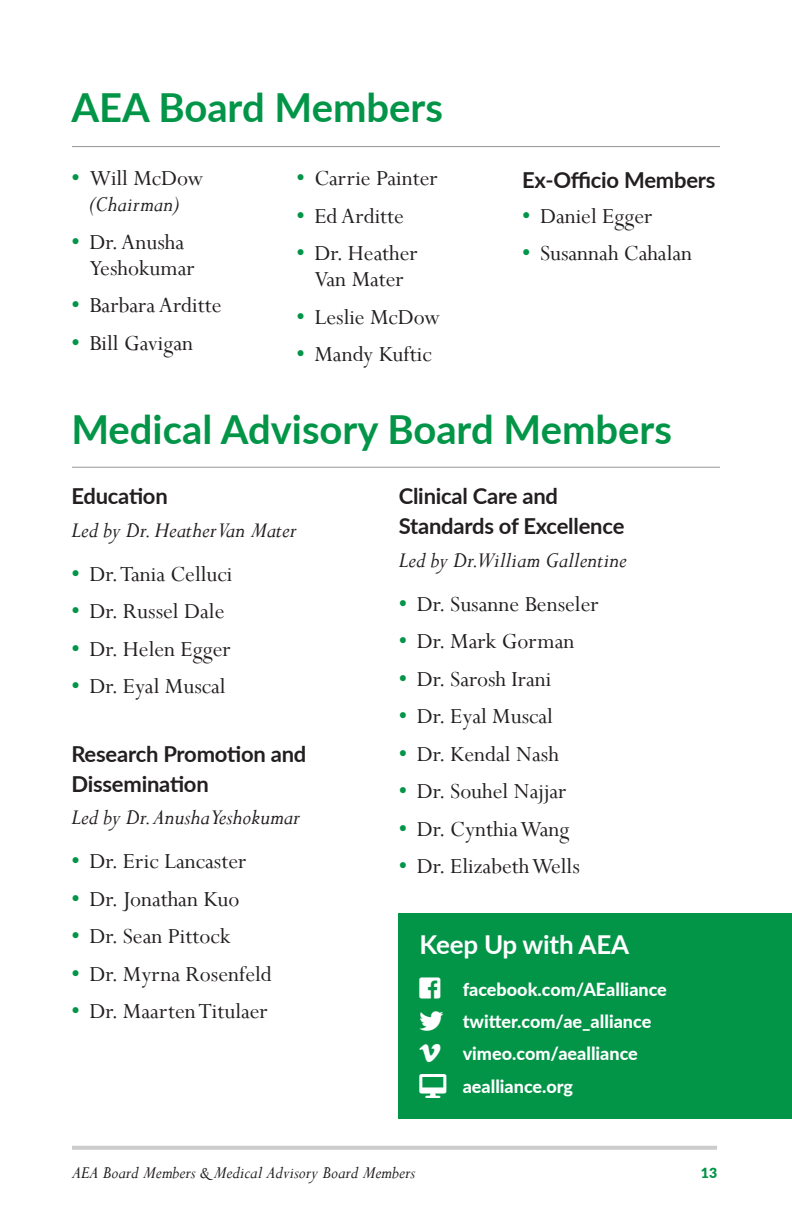
<style>
.page{position:relative;width:792px;height:1224px;background:#fff}
.page>*{position:absolute;margin:0;border:0;box-sizing:border-box;transform-origin:0 0}
.Heading_1{font:700 40px "Lato";color:#029548}
.Heading_2{font:700 26px "Lato";letter-spacing:-.01em;color:#fff}
.t1{font:24px/26px "Perpetua";color:#231f20}
.MAB__Led_By{font:italic 24px/26px "Perpetua";color:#231f20;text-align:center}
.Reduced_Size_Text{font:24px "Font Awesome 5 Brands";color:#fff}
.MAB_Column_Heading{font:700 22px/30px "Lato";letter-spacing:-.01em;color:#231f20}
.Right_align_caption{font:italic 19px "Perpetua";color:#231f20}
.Reduced_Size_Text-2{font:800 18px "Lato";color:#fff}
.Right_align_caption-2{font:900 14px "Lato";color:#029548}
.s1{font-weight:700;font-style:normal;color:#029548}
.s2{font-style:normal}
.s3{font-weight:700;color:#029548}
</style>
<div class="page">
<hr style="left:72px;top:1146px;width:645px;height:4px;background:#cdcccc">
<hr style="left:72px;top:146px;width:648px;height:1px;background:#969798">
<hr style="left:72px;top:467px;width:648px;height:1px;background:#969798">
<div style="left:399px;top:913px;width:393px;height:206px;background:#029548"></div>
<p class="Heading_1" style="left:71px;top:78px;width:373px">AEA Board Members</p>
<p class="MAB__Led_By" style="left:71px;top:165px;width:134px"><span class="s1">•</span> <span class="s2">Will McDow </span>(Chairman)</p>
<p class="t1" style="left:89px;top:228px;width:107px;text-indent:-18px"><span class="s3">•</span> Dr. Anusha<br>Yeshokumar</p>
<p class="t1" style="left:71px;top:292px;width:152px"><span class="s3">•</span> Barbara Arditte</p>
<p class="t1" style="left:71px;top:329px;width:123px"><span class="s3">•</span> Bill Gavigan</p>
<p class="t1" style="left:296px;top:165px;width:143px"><span class="s3">•</span> Carrie Painter</p>
<p class="t1" style="left:296px;top:202px;width:109px"><span class="s3">•</span> Ed Arditte</p>
<p class="t1" style="left:296px;top:240px;width:123px;text-align:center"><span class="s3">•</span> Dr. Heather<br>Van Mater</p>
<p class="t1" style="left:296px;top:303px;width:145px"><span class="s3">•</span> Leslie McDow</p>
<p class="t1" style="left:296px;top:341px;width:137px"><span class="s3">•</span> Mandy Kuftic</p>
<p class="MAB_Column_Heading" style="left:522px;top:164px;width:195px">Ex-Officio Members</p>
<p class="t1" style="left:522px;top:203px;width:132px"><span class="s3">•</span> Daniel Egger</p>
<p class="t1" style="left:522px;top:240px;width:172px"><span class="s3">•</span> Susannah Cahalan</p>
<p class="Heading_1" style="left:71px;top:400px;width:602px">Medical Advisory Board Members</p>
<p class="MAB_Column_Heading" style="left:71px;top:480px;width:98px">Education</p>
<p class="MAB__Led_By" style="left:71px;top:516px;width:227px">Led by Dr. Heather Van Mater</p>
<p class="t1" style="left:71px;top:560px;width:162px"><span class="s3">•</span> Dr. Tania Celluci</p>
<p class="t1" style="left:71px;top:598px;width:155px"><span class="s3">•</span> Dr. Russel Dale</p>
<p class="t1" style="left:71px;top:635px;width:161px"><span class="s3">•</span> Dr. Helen Egger</p>
<p class="t1" style="left:71px;top:673px;width:156px"><span class="s3">•</span> Dr. Eyal Muscal</p>
<p class="MAB_Column_Heading" style="left:71px;top:738px;width:236px">Research Promotion and<br>Dissemination</p>
<p class="MAB__Led_By" style="left:71px;top:803px;width:230px">Led by Dr. Anusha Yeshokumar</p>
<p class="t1" style="left:71px;top:848px;width:176px"><span class="s3">•</span> Dr. Eric Lancaster</p>
<p class="t1" style="left:71px;top:885px;width:169px"><span class="s3">•</span> Dr. Jonathan Kuo</p>
<p class="t1" style="left:71px;top:923px;width:161px"><span class="s3">•</span> Dr. Sean Pittock</p>
<p class="t1" style="left:71px;top:960px;width:202px"><span class="s3">•</span> Dr. Myrna Rosenfeld</p>
<p class="t1" style="left:71px;top:998px;width:198px"><span class="s3">•</span> Dr. Maarten Titulaer</p>
<p class="MAB_Column_Heading" style="left:399px;top:480px;width:227px">Clinical Care and<br>Standards of Excellence</p>
<p class="MAB__Led_By" style="left:399px;top:546px;width:229px">Led by Dr.William Gallentine</p>
<p class="t1" style="left:399px;top:590px;width:201px"><span class="s3">•</span> Dr. Susanne Benseler</p>
<p class="t1" style="left:399px;top:628px;width:177px"><span class="s3">•</span> Dr. Mark Gorman</p>
<p class="t1" style="left:399px;top:665px;width:154px"><span class="s3">•</span> Dr. Sarosh Irani</p>
<p class="t1" style="left:399px;top:703px;width:156px"><span class="s3">•</span> Dr. Eyal Muscal</p>
<p class="t1" style="left:399px;top:740px;width:162px"><span class="s3">•</span> Dr. Kendal Nash</p>
<p class="t1" style="left:399px;top:778px;width:169px"><span class="s3">•</span> Dr. Souhel Najjar</p>
<p class="t1" style="left:399px;top:815px;width:172px"><span class="s3">•</span> Dr. Cynthia Wang</p>
<p class="t1" style="left:399px;top:853px;width:183px"><span class="s3">•</span> Dr. Elizabeth Wells</p>
<p class="Heading_2" style="left:420px;top:925px;width:211px">Keep Up with AEA</p>
<p class="Reduced_Size_Text-2" style="left:463px;top:977px;width:206px">facebook.com/AEalliance</p>
<p class="Reduced_Size_Text-2" style="left:463px;top:1009px;width:190px">twitter.com/ae_alliance</p>
<p class="Reduced_Size_Text-2" style="left:463px;top:1041px;width:177px">vimeo.com/aealliance</p>
<p class="Reduced_Size_Text-2" style="left:463px;top:1073px;width:112px">aealliance.org</p>
<p class="Reduced_Size_Text" style="left:420px;top:976px;width:22px">□□▲❑◆</p>
<p class="Reduced_Size_Text" style="left:420px;top:1041px;width:23px">❖□❖</p>
<p class="Right_align_caption" style="left:72px;top:1161px;width:345px">AEA Board Members &amp; Medical Advisory Board Members</p>
<p class="Right_align_caption-2" style="left:701px;top:1162px;width:18px">13</p>
</div>
